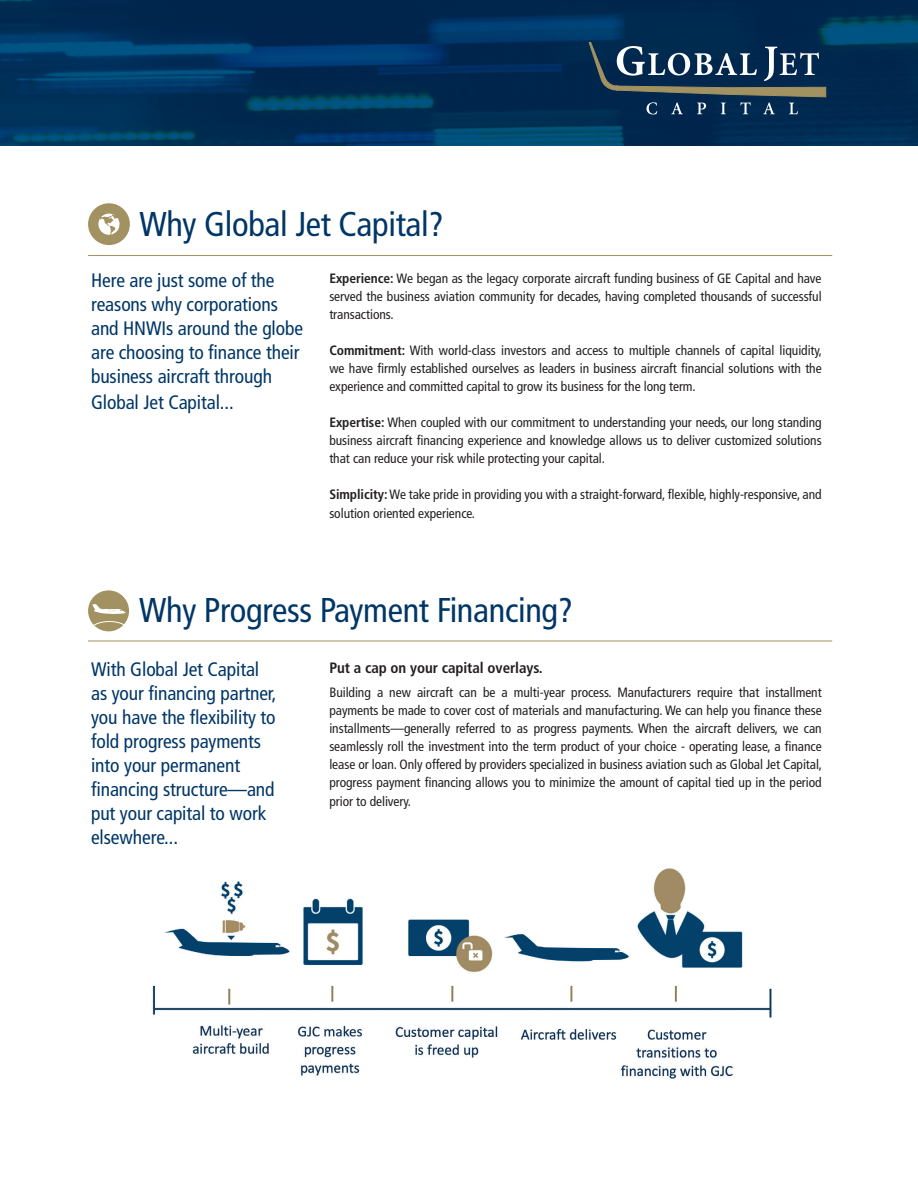
<style>
.page{position:relative;width:918px;height:1188px;background:#fff}
.page>*{position:absolute;margin:0;border:0;box-sizing:border-box;transform-origin:0 0}
.t1{font:condensed 34.35px "Frutiger";letter-spacing:-.01em;color:#003667}
.t2{font:condensed 19.5px/24px "Frutiger";letter-spacing:-.005em;color:#003667}
.t3{font:700 condensed 15px "Frutiger";letter-spacing:-.005em;color:#231f20}
.t4{font:condensed 13.5px/18px "Frutiger";letter-spacing:-.005em;color:#231f20;text-align:justify}
.s1{font-weight:700}
</style>
<div class="page">
<div style="left:88px;top:590px;width:41px;height:41px;background:#a29161;border-radius:50%"></div>
<div style="left:89px;top:621px;width:41px;height:22px;border:1px solid #fff;border-radius:50%"></div>
<svg style="left:91px;top:604px;width:35px;height:10px"></svg>
<hr style="left:88px;top:255px;width:744px;height:1px;background:#a29161">
<hr style="left:88px;top:641px;width:744px;height:1px;background:#a29161">
<div style="left:88px;top:203px;width:42px;height:42px;background:#a29161;border-radius:50%"></div>
<svg style="left:98px;top:214px;width:22px;height:21px"></svg>
<img style="left:0;top:0;width:918px;height:146px">
<svg style="left:588px;top:42px;width:239px;height:73px"></svg>
<img style="left:152px;top:868px;width:620px;height:211px">
<p class="t1" style="left:139px;top:204px;width:306px">Why Global Jet Capital?</p>
<p class="t2" style="left:91px;top:269px;width:214px">Here are just some of the reasons why corporations and HNWIs around the globe are choosing to finance their business aircraft through<br>Global Jet Capital...</p>
<p class="t4" style="left:329px;top:269px;width:494px"><span class="s1">Experience:</span> We began as the legacy corporate aircraft funding business of GE Capital and have served the business aviation community for decades, having completed thousands of successful transactions.</p>
<p class="t4" style="left:329px;top:341px;width:494px"><span class="s1">Commitment:</span> With world-class investors and access to multiple channels of capital liquidity, we have firmly established ourselves as leaders in business aircraft financial solutions with the experience and committed capital to grow its business for the long term.</p>
<p class="t4" style="left:329px;top:413px;width:494px"><span class="s1">Expertise:</span> When coupled with our commitment to understanding your needs, our long standing business aircraft financing experience and knowledge allows us to deliver customized solutions that can reduce your risk while protecting your capital.</p>
<p class="t4" style="left:329px;top:485px;width:494px;line-height:19.5px"><span class="s1">Simplicity:</span> We take pride in providing you with a straight-forward, flexible, highly-responsive, and solution oriented experience.</p>
<p class="t1" style="left:139px;top:590px;width:435px">Why Progress Payment Financing?</p>
<p class="t2" style="left:91px;top:658px;width:187px">With Global Jet Capital as your financing partner, you have the flexibility to fold progress payments into your permanent financing structure—and put your capital to work elsewhere...</p>
<p class="t3" style="left:329px;top:659px;width:215px">Put a cap on your capital overlays.</p>
<p class="t4" style="left:329px;top:683px;width:494px">Building a new aircraft can be a multi-year process. Manufacturers require that installment payments be made to cover cost of materials and manufacturing. We can help you finance these installments—generally referred to as progress payments. When the aircraft delivers, we can seamlessly roll the investment into the term product of your choice - operating lease, a finance lease or loan. Only offered by providers specialized in business aviation such as Global Jet Capital, progress payment financing allows you to minimize the amount of capital tied up in the period</p>
<p class="t4" style="left:329px;top:793px;width:83px">prior to delivery.</p>
</div>
